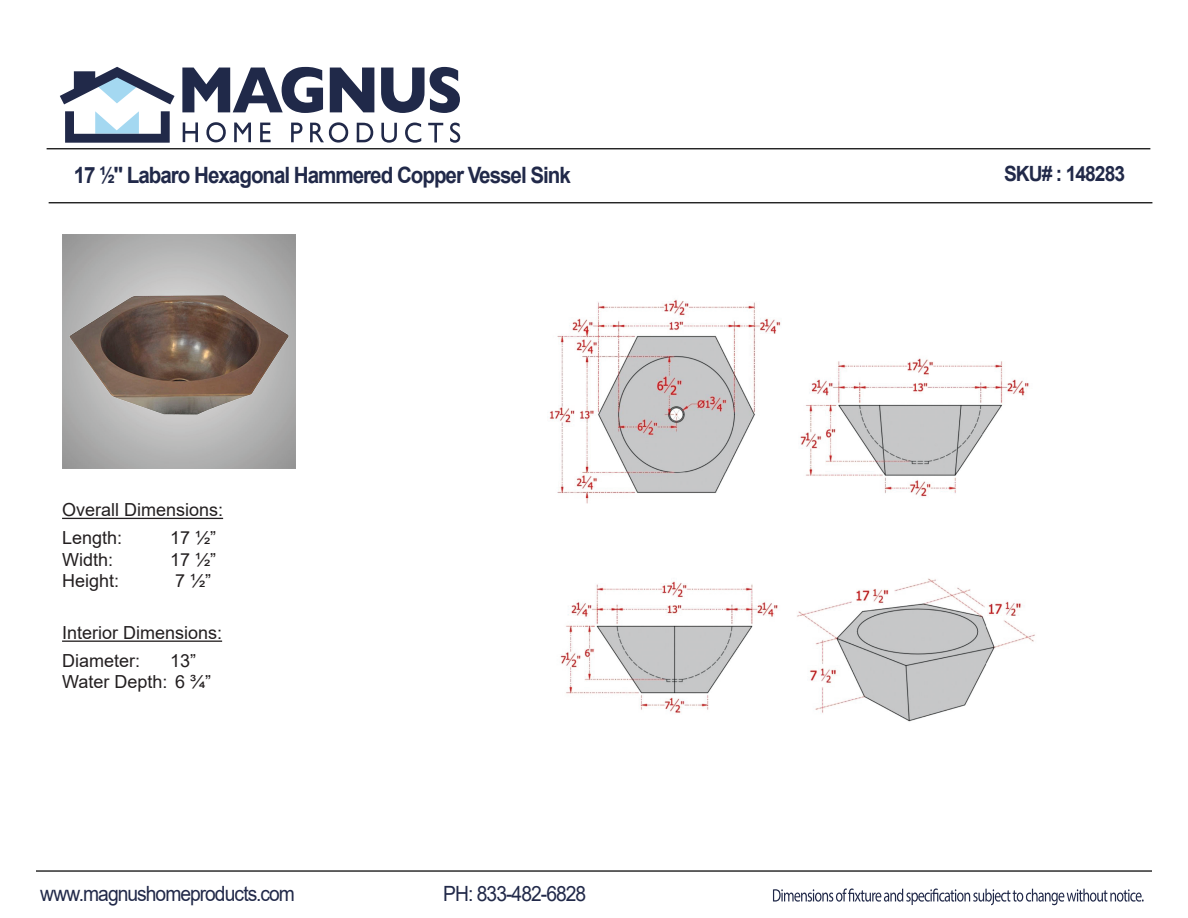
<style>
.page{position:relative;width:1188px;height:918px;background:#fff}
.page>*{position:absolute;margin:0;border:0;box-sizing:border-box;transform-origin:0 0}
.t1{font:700 22.5px "Arial";letter-spacing:-.05em;color:#212949;scale:.92 1}
.t2{font:21px "Arial";letter-spacing:-.05em;color:#212949;scale:.92 1}
.t3{font:700 21px "Arial";letter-spacing:-.05em;color:#212949;scale:.92 1}
.t4{font:18px/27.6px "Arial";color:#231f20}
</style>
<div class="page">
<hr style="left:36px;top:870px;width:1116px;height:2px;background:#252525">
<svg style="left:773px;top:888px;width:371px;height:17px"></svg>
<svg style="left:60px;top:67px;width:115px;height:37px"></svg>
<svg style="left:65px;top:111px;width:105px;height:32px"></svg>
<svg style="left:182px;top:67px;width:141px;height:46px"></svg>
<svg style="left:330px;top:68px;width:44px;height:44px"></svg>
<svg style="left:381px;top:67px;width:79px;height:46px"></svg>
<svg style="left:183px;top:122px;width:15px;height:20px"></svg>
<svg style="left:206px;top:122px;width:20px;height:20px"></svg>
<svg style="left:234px;top:123px;width:17px;height:19px"></svg>
<svg style="left:260px;top:123px;width:11px;height:19px"></svg>
<svg style="left:291px;top:123px;width:11px;height:19px"></svg>
<svg style="left:310px;top:122px;width:38px;height:21px"></svg>
<svg style="left:357px;top:123px;width:16px;height:19px"></svg>
<svg style="left:381px;top:123px;width:16px;height:20px"></svg>
<svg style="left:405px;top:123px;width:16px;height:20px"></svg>
<svg style="left:428px;top:123px;width:15px;height:19px"></svg>
<svg style="left:450px;top:123px;width:10px;height:20px"></svg>
<hr style="left:49px;top:202px;width:1103px;height:1px;background:#252525">
<hr style="left:47px;top:148px;width:1103px;height:1px;background:#252525">
<hr style="left:62px;top:518px;width:161px;height:1px;background:#231f20">
<hr style="left:62px;top:641px;width:160px;height:1px;background:#231f20">
<img style="left:69px;top:295px;width:219px;height:120px">
<img style="left:549px;top:299px;width:480px;height:205px">
<img style="left:560px;top:578px;width:475px;height:144px">
<p class="t1" style="left:74px;top:159px;width:542px">17 ¹⁄2" Labaro Hexagonal Hammered Copper Vessel Sink</p>
<p class="t3" style="left:1004px;top:159px;width:133px">SKU# : 148283</p>
<p class="t4" style="left:62px;top:496px;width:163px">Overall Dimensions:<br>Length:</p>
<p class="t4" style="left:170px;top:524px;width:48px">17 ¹⁄2”</p>
<p class="t4" style="left:62px;top:545px;width:53px">Width:</p>
<p class="t4" style="left:170px;top:545px;width:48px">17 ¹⁄2”</p>
<p class="t4" style="left:62px;top:567px;width:59px">Height:</p>
<p class="t4" style="left:175px;top:567px;width:37px">7 ¹⁄2”</p>
<p class="t4" style="left:62px;top:619px;width:162px">Interior Dimensions:<br>Diameter:</p>
<p class="t4" style="left:62px;top:650px;width:151px;line-height:21.6px;text-indent:108px">13”<br>Water Depth: 6 ³⁄4”</p>
<p class="t2" style="left:40px;top:879px;width:278px">www.magnushomeproducts.com</p>
<p class="t2" style="left:443px;top:879px;width:157px">PH: 833-482-6828</p>
</div>
